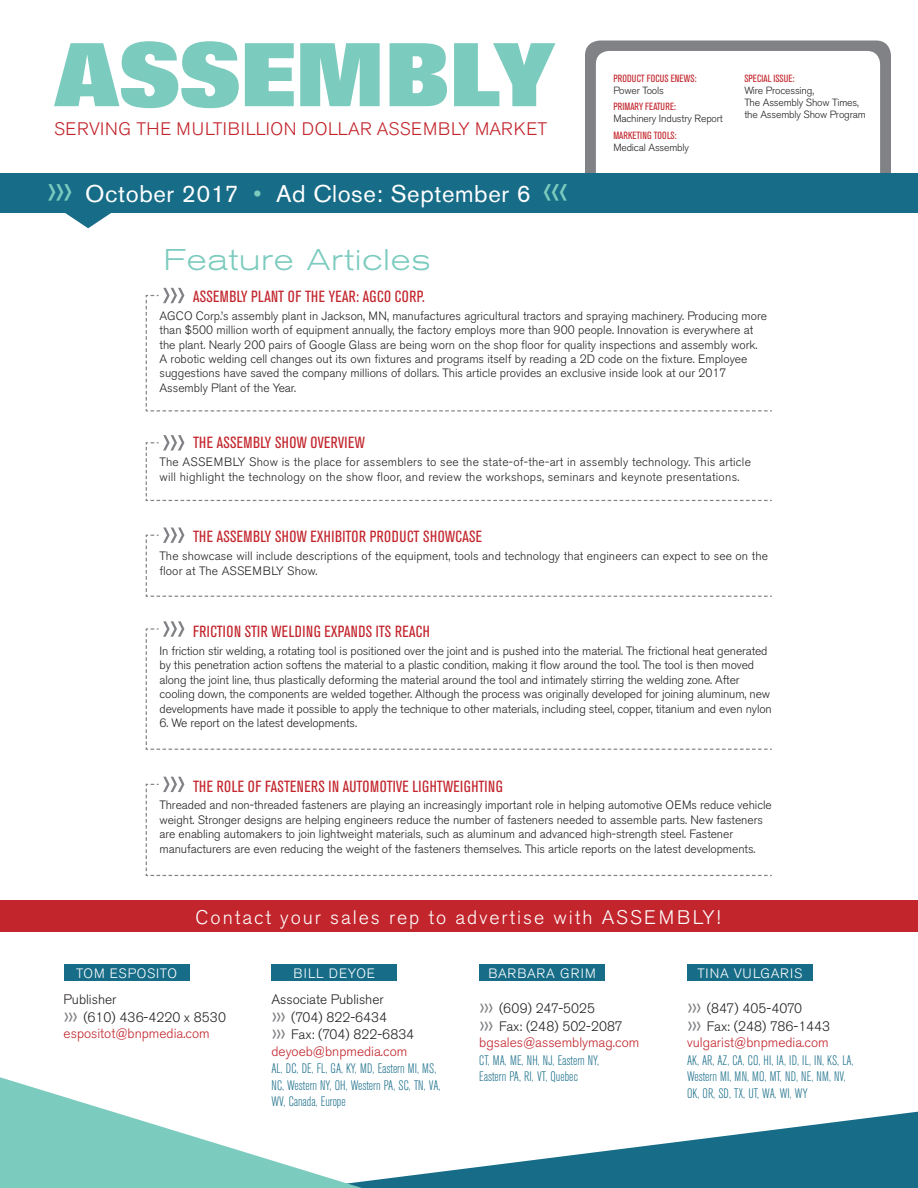
<style>
.page{position:relative;width:918px;height:1188px;background:#fff}
.page>*{position:absolute;margin:0;border:0;box-sizing:border-box;transform-origin:0 0}
.t1{font:300 expanded 29.7px "Akzidenz Grotesk BE";letter-spacing:.04em;color:#7bcbbe}
.t2{font:24px "Akzidenz Grotesk BE";letter-spacing:.025em;color:#fff}
.t3{font:300 19.5px "Akzidenz Grotesk BE";letter-spacing:.1em;color:#fff}
.t4{font:300 18px "Akzidenz Grotesk BE";letter-spacing:.03em;color:#c2252c}
.t5{font:condensed 16.05px "Akzidenz Grotesk BE";letter-spacing:.02em;color:#c2252c}
.t6{font:300 condensed 13.65px/16.4px "Akzidenz Grotesk BE";color:#176c88}
.t7{font:300 13.65px/17.9px "Akzidenz Grotesk BE";color:#231f20}
.t8{font:300 13.65px "Akzidenz Grotesk BE";color:#c2252c}
.t9{font:300 13.5px "Akzidenz Grotesk BE";letter-spacing:.05em;color:#fff}
.t10{font:300 13.5px "Akzidenz Grotesk BE";letter-spacing:.07em;color:#fff}
.t11{font:300 12px/14.4px "Akzidenz Grotesk BE";letter-spacing:-.005em;color:#231f20}
.t12{font:300 12px/14.4px "Akzidenz Grotesk BE";letter-spacing:.02em;color:#231f20}
.t13{font:300 10.35px/12px "Akzidenz Grotesk BE";letter-spacing:-.015em;color:#231f20}
.t14{font:condensed 10.35px "Akzidenz Grotesk BE";letter-spacing:.005em;color:#c2252c}
.s1{color:#7bcbbe}
</style>
<div class="page">
<div style="left:583px;top:38px;width:310px;height:174px;background:#808285;border-radius:17px"></div>
<div style="left:580px;top:36px;width:315px;height:178px;border:4px solid #fff;border-radius:17px"></div>
<div style="left:596px;top:51px;width:284px;height:143px;background:#fff;border-radius:13px"></div>
<div style="left:0;top:901px;width:918px;height:31px;background:#c2252c"></div>
<div style="left:271px;top:965px;width:126px;height:16px;background:#176c88"></div>
<div style="left:64px;top:965px;width:125px;height:16px;background:#176c88"></div>
<div style="left:479px;top:965px;width:126px;height:16px;background:#176c88"></div>
<div style="left:687px;top:965px;width:126px;height:16px;background:#176c88"></div>
<svg style="left:362px;top:1112px;width:556px;height:76px;fill:#176c88"></svg>
<svg style="left:0;top:1077px;width:362px;height:111px"></svg>
<div style="left:0;top:173px;width:918px;height:39px;background:#176c88"></div>
<svg style="left:146px;top:288px;width:622px;height:123px"></svg>
<svg style="left:145px;top:435px;width:627px;height:66px"></svg>
<svg style="left:145px;top:528px;width:627px;height:69px"></svg>
<svg style="left:146px;top:777px;width:622px;height:99px"></svg>
<svg style="left:146px;top:621px;width:622px;height:129px"></svg>
<svg style="left:54px;top:41px;width:185px;height:67px"></svg>
<svg style="left:245px;top:43px;width:49px;height:63px"></svg>
<svg style="left:300px;top:43px;width:80px;height:63px;background:#8ed2c7"></svg>
<svg style="left:390px;top:43px;width:57px;height:63px;background:#8cd1c6"></svg>
<svg style="left:454px;top:43px;width:101px;height:63px"></svg>
<svg style="left:48px;top:212px;width:76px;height:16px"></svg>
<h3 class="t4" style="left:54px;top:118px;width:495px">SERVING THE MULTIBILLION DOLLAR ASSEMBLY MARKET</h3>
<h2 class="t2" style="left:85px;top:179px;width:447px">October 2017 <span class="s1">•</span> Ad Close: September 6</h2>
<h1 class="t1" style="left:164px;top:242px;width:268px">Feature Articles</h1>
<p class="t14" style="left:613px;top:73px;width:85px">PRODUCT FOCUS ENEWS:</p>
<p class="t13" style="left:613px;top:85px;width:52px">Power Tools</p>
<p class="t14" style="left:613px;top:101px;width:64px">PRIMARY FEATURE:</p>
<p class="t13" style="left:613px;top:113px;width:111px">Machinery Industry Report</p>
<p class="t14" style="left:613px;top:129px;width:65px">MARKETING TOOLS:</p>
<p class="t13" style="left:613px;top:141px;width:77px">Medical Assembly</p>
<p class="t14" style="left:744px;top:73px;width:52px">SPECIAL ISSUE:</p>
<p class="t13" style="left:744px;top:85px;width:123px">Wire Processing,<br>The Assembly Show Times, the Assembly Show Program</p>
<h3 class="t5" style="left:193px;top:288px;width:233px">ASSEMBLY PLANT OF THE YEAR: AGCO CORP.</h3>
<p class="t11" style="left:160px;top:309px;width:609px">AGCO Corp.’s assembly plant in Jackson, MN, manufactures agricultural tractors and spraying machinery. Producing more than $500 million worth of equipment annually, the factory employs more than 900 people. Innovation is everywhere at the plant. Nearly 200 pairs of Google Glass are being worn on the shop floor for quality inspections and assembly work.<br>A robotic welding cell changes out its own fixtures and programs itself by reading a 2D code on the fixture. Employee suggestions have saved the company millions of dollars. This article provides an exclusive inside look at our 2017<br>Assembly Plant of the Year.</p>
<h3 class="t5" style="left:193px;top:434px;width:173px">THE ASSEMBLY SHOW OVERVIEW</h3>
<p class="t12" style="left:160px;top:455px;width:593px">The ASSEMBLY Show is the place for assemblers to see the state-of-the-art in assembly technology. This article will highlight the technology on the show floor, and review the workshops, seminars and keynote presentations.</p>
<h3 class="t5" style="left:193px;top:528px;width:291px">THE ASSEMBLY SHOW EXHIBITOR PRODUCT SHOWCASE</h3>
<p class="t11" style="left:160px;top:549px;width:610px">The showcase will include descriptions of the equipment, tools and technology that engineers can expect to see on the floor at The ASSEMBLY Show.</p>
<h3 class="t5" style="left:193px;top:623px;width:238px">FRICTION STIR WELDING EXPANDS ITS REACH</h3>
<p class="t11" style="left:160px;top:644px;width:614px">In friction stir welding, a rotating tool is positioned over the joint and is pushed into the material. The frictional heat generated by this penetration action softens the material to a plastic condition, making it flow around the tool. The tool is then moved along the joint line, thus plastically deforming the material around the tool and intimately stirring the welding zone. After cooling down, the components are welded together. Although the process was originally developed for joining aluminum, new developments have made it possible to apply the technique to other materials, including steel, copper, titanium and even nylon</p>
<p class="t11" style="left:160px;top:716px;width:199px">6. We report on the latest developments.</p>
<h3 class="t5" style="left:193px;top:777px;width:311px">THE ROLE OF FASTENERS IN AUTOMOTIVE LIGHTWEIGHTING</h3>
<p class="t11" style="left:160px;top:798px;width:614px">Threaded and non-threaded fasteners are playing an increasingly important role in helping automotive OEMs reduce vehicle weight. Stronger designs are helping engineers reduce the number of fasteners needed to assemble parts. New fasteners are enabling automakers to join lightweight materials, such as aluminum and advanced high-strength steel. Fastener manufacturers are even reducing the weight of the fasteners themselves. This article reports on the latest developments.</p>
<h3 class="t3" style="left:196px;top:906px;width:527px">Contact your sales rep to advertise with ASSEMBLY!</h3>
<p class="t10" style="left:294px;top:966px;width:83px">BILL DEYOE</p>
<p class="t7" style="left:291px;top:990px;width:125px;text-indent:-20px">Associate Publisher (704) 822-6434<br>Fax: (704) 822-6834</p>
<p class="t8" style="left:271px;top:1043px;width:137px">deyoeb@bnpmedia.com</p>
<p class="t6" style="left:271px;top:1061px;width:171px">AL, DC, DE, FL, GA, KY, MD, Eastern MI, MS,<br>NC, Western NY, OH, Western PA, SC, TN, VA,<br>WV, Canada, Europe</p>
<p class="t9" style="left:76px;top:966px;width:102px">TOM ESPOSITO</p>
<p class="t7" style="left:83px;top:990px;width:144px;text-indent:-20px">Publisher<br>(610) 436-4220 x 8530</p>
<p class="t8" style="left:64px;top:1026px;width:148px">espositot@bnpmedia.com</p>
<p class="t10" style="left:489px;top:966px;width:109px">BARBARA GRIM</p>
<p class="t7" style="left:499px;top:1000px;width:125px;line-height:17.4px">(609) 247-5025<br>Fax: (248) 502-2087</p>
<p class="t8" style="left:479px;top:1035px;width:162px">bgsales@assemblymag.com</p>
<p class="t6" style="left:479px;top:1053px;width:121px">CT, MA, ME, NH, NJ, Eastern NY,<br>Eastern PA, RI, VT, Quebec</p>
<p class="t9" style="left:698px;top:966px;width:106px">TINA VULGARIS</p>
<p class="t7" style="left:707px;top:1000px;width:125px;line-height:17.4px">(847) 405-4070<br>Fax: (248) 786-1443</p>
<p class="t8" style="left:687px;top:1035px;width:143px">vulgarist@bnpmedia.com</p>
<p class="t6" style="left:687px;top:1053px;width:168px">AK, AR, AZ, CA, CO, HI, IA, ID, IL, IN, KS, LA,<br>Western MI, MN, MO, MT, ND, NE, NM, NV,<br>OK, OR, SD, TX, UT, WA, WI, WY</p>
</div>
